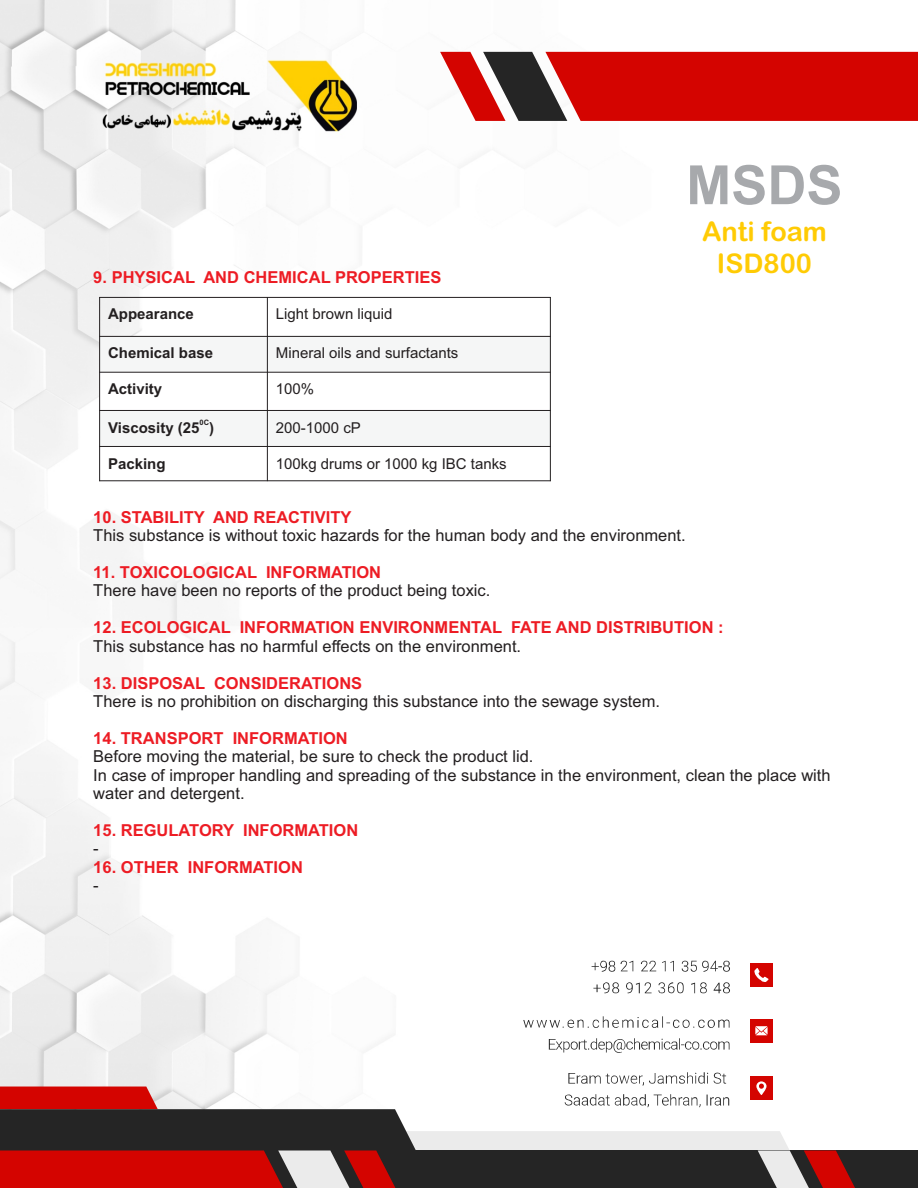
<style>
.page{position:relative;width:918px;height:1188px;background:#fff}
.page>*{position:absolute;margin:0;border:0;box-sizing:border-box;transform-origin:0 0}
.t1{font:700 54.15px "Arial";color:#a7a9ac}
.t2{font:27.15px/31.3px "Arial Rounded MT Bold";color:#ffcb04;text-align:center}
.t3{font:16.5px/18.5px "Arial";color:#231f20}
.t4{font:700 16.5px "Arial";color:#ed1c24}
.t5{font:15px "Arial";color:#231f20}
.t6{font:700 15px "Arial";color:#231f20}
.t7{font:700 7.5px "Arial";color:#231f20}
</style>
<div class="page">
<img style="left:0;top:0;width:918px;height:1151px">
<img style="left:417px;top:1131px;width:384px;height:20px">
<div style="left:0;top:1087px;width:158px;height:22px;background:#d40400"></div>
<div style="left:414px;top:1151px;width:504px;height:37px;background:#252525"></div>
<img style="left:758px;top:1151px;width:46px;height:37px">
<img style="left:0;top:1109px;width:417px;height:43px">
<div style="left:0;top:1151px;width:278px;height:37px;background:#d40400"></div>
<img style="left:278px;top:1151px;width:66px;height:37px">
<img style="left:344px;top:1151px;width:70px;height:37px">
<div style="left:567px;top:52px;width:351px;height:69px;background:#d40400"></div>
<img style="left:506px;top:52px;width:61px;height:69px">
<img style="left:440px;top:52px;width:66px;height:69px">
<img style="left:804px;top:1151px;width:70px;height:37px">
<img style="left:750px;top:1076px;width:23px;height:23px">
<img style="left:756px;top:1081px;width:11px;height:14px">
<img style="left:568px;top:1073px;width:87px;height:13px">
<img style="left:750px;top:1019px;width:23px;height:23px">
<svg style="left:755px;top:1026px;width:13px;height:9px"></svg>
<img style="left:750px;top:964px;width:23px;height:22px">
<img style="left:754px;top:968px;width:15px;height:14px">
<img style="left:592px;top:961px;width:96px;height:11px">
<div style="left:100px;top:336px;width:167px;height:36px;background:#f5f6f6"></div>
<div style="left:267px;top:336px;width:283px;height:36px;background:#f5f6f6"></div>
<div style="left:100px;top:372px;width:167px;height:38px;background:#fff"></div>
<div style="left:267px;top:372px;width:283px;height:38px;background:#fff"></div>
<div style="left:100px;top:410px;width:167px;height:36px;background:#f5f6f6"></div>
<div style="left:267px;top:410px;width:283px;height:36px;background:#f5f6f6"></div>
<div style="left:100px;top:446px;width:167px;height:35px;background:#fff"></div>
<div style="left:267px;top:446px;width:283px;height:35px;background:#fff"></div>
<hr style="left:99px;top:297px;width:1px;height:184px;background:#231f20">
<hr style="left:267px;top:297px;width:1px;height:184px;background:#231f20">
<hr style="left:550px;top:297px;width:1px;height:184px;background:#231f20">
<hr style="left:99px;top:480px;width:452px;height:1px;background:#231f20">
<hr style="left:99px;top:446px;width:452px;height:1px;background:#231f20">
<hr style="left:99px;top:410px;width:452px;height:1px;background:#231f20">
<hr style="left:99px;top:372px;width:452px;height:1px;background:#231f20">
<hr style="left:99px;top:336px;width:452px;height:1px;background:#231f20">
<hr style="left:99px;top:297px;width:452px;height:1px;background:#231f20">
<img style="left:523px;top:1016px;width:111px;height:12px">
<p class="t4" style="left:93px;top:271px;width:350px">9. PHYSICAL AND CHEMICAL PROPERTIES</p>
<p class="t6" style="left:108px;top:309px;width:87px">Appearance</p>
<p class="t5" style="left:276px;top:309px;width:118px">Light brown liquid</p>
<p class="t6" style="left:108px;top:348px;width:107px">Chemical base</p>
<p class="t5" style="left:276px;top:348px;width:184px">Mineral oils and surfactants</p>
<p class="t6" style="left:108px;top:383px;width:56px">Activity</p>
<p class="t5" style="left:276px;top:383px;width:40px">100%</p>
<p class="t7" style="left:200px;top:420px;width:11px">0C</p>
<p class="t6" style="left:108px;top:422px;width:108px">Viscosity (25 )</p>
<p class="t5" style="left:276px;top:422px;width:87px">200-1000 cP</p>
<p class="t6" style="left:108px;top:458px;width:59px">Packing</p>
<p class="t5" style="left:276px;top:458px;width:232px">100kg drums or 1000 kg IBC tanks</p>
<h1 class="t1" style="left:686px;top:165px;width:158px">MSDS</h1>
<h2 class="t2" style="left:702px;top:219px;width:126px">Anti foam<br>ISD800</h2>
<p class="t4" style="left:93px;top:511px;width:260px">10. STABILITY AND REACTIVITY</p>
<p class="t3" style="left:93px;top:528px;width:594px">This substance is without toxic hazards for the human body and the environment.</p>
<p class="t4" style="left:93px;top:566px;width:289px">11. TOXICOLOGICAL INFORMATION</p>
<p class="t3" style="left:93px;top:583px;width:399px">There have been no reports of the product being toxic.</p>
<p class="t4" style="left:93px;top:621px;width:632px">12. ECOLOGICAL INFORMATION ENVIRONMENTAL FATE AND DISTRIBUTION :</p>
<p class="t3" style="left:93px;top:638px;width:429px">This substance has no harmful effects on the environment.</p>
<p class="t4" style="left:93px;top:677px;width:270px">13. DISPOSAL CONSIDERATIONS</p>
<p class="t3" style="left:93px;top:694px;width:568px">There is no prohibition on discharging this substance into the sewage system.</p>
<p class="t4" style="left:93px;top:732px;width:256px">14. TRANSPORT INFORMATION</p>
<p class="t3" style="left:93px;top:749px;width:739px">Before moving the material, be sure to check the product lid.<br>In case of improper handling and spreading of the substance in the environment, clean the place with water and detergent.</p>
<p class="t4" style="left:93px;top:824px;width:266px">15. REGULATORY INFORMATION</p>
<p class="t3" style="left:93px;top:841px;width:7px">-</p>
<p class="t4" style="left:93px;top:861px;width:211px">16. OTHER INFORMATION</p>
<p class="t3" style="left:93px;top:878px;width:7px">-</p>
</div>
